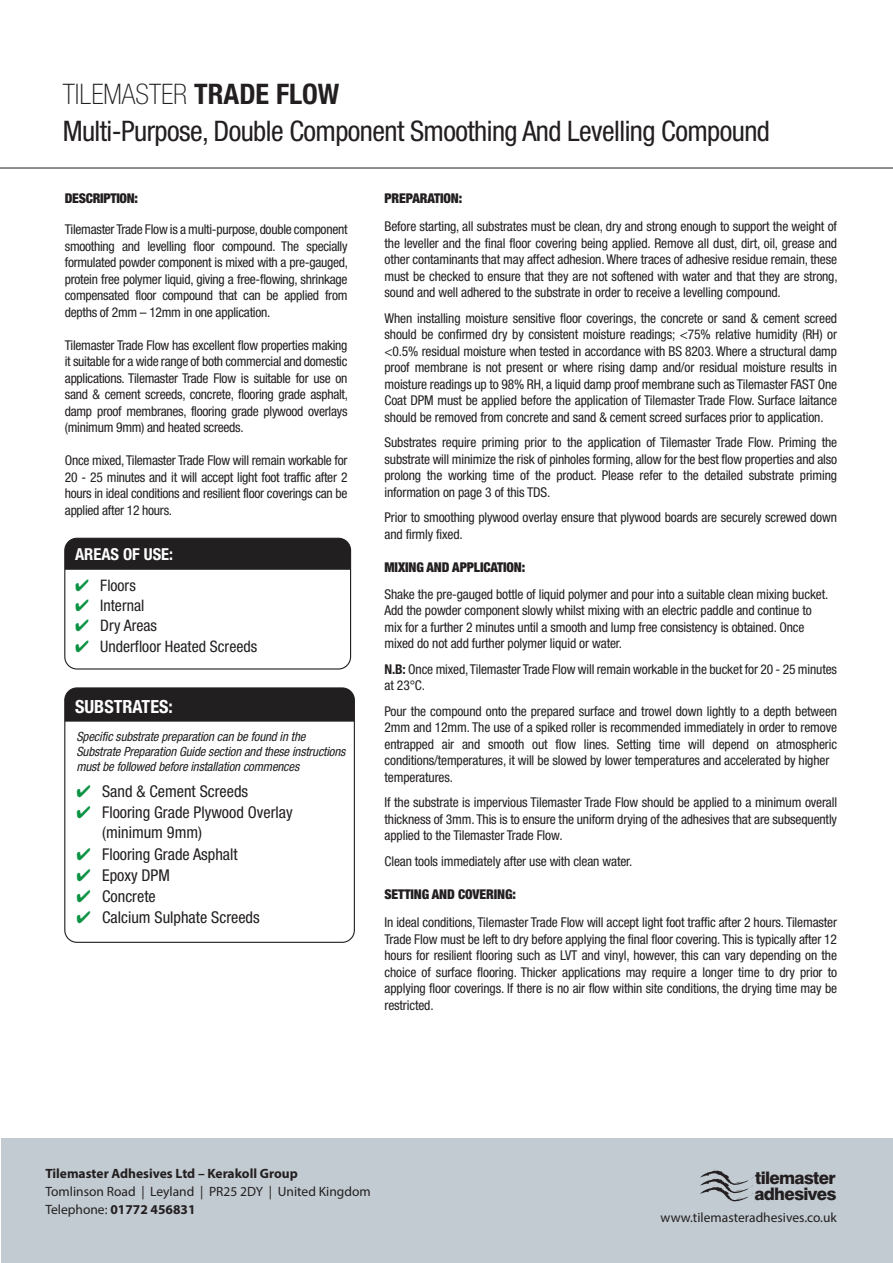
<style>
.page{position:relative;width:893px;height:1263px;background:#fff}
.page>*{position:absolute;margin:0;border:0;box-sizing:border-box;transform-origin:0 0}
.t1{font:condensed 28.35px/37.5px "Helvetica Neue";letter-spacing:-.02em;color:#231f20}
.t2{font:700 condensed 18.15px "Helvetica Neue";color:#fff}
.t3{font:800 17.25px/15.9px "Swiss 721 BT";letter-spacing:-.04em;color:#231f20}
.t4{font:700 condensed 16.5px "Helvetica Neue";color:#fff}
.t5{font:condensed 16.2px/19.5px "Helvetica Neue";color:#231f20}
.t6{font:condensed 15.9px "Helvetica Neue";color:#231f20}
.t7{font:condensed 13.5px/16.5px "Helvetica Neue";letter-spacing:-.01em;color:#231f20;text-align:justify}
.t8{font:13.5px/18px "Myriad Pro";color:#231f20}
.t9{font:900 condensed 13.5px "Helvetica Neue";letter-spacing:-.01em;color:#231f20}
.t10{font:700 13.5px "Myriad Pro";color:#231f20}
.t11{font:italic condensed 12.75px/15px "Helvetica Neue";letter-spacing:-.01em;color:#231f20}
.s1{font-weight:100}
.s2{font-weight:700}
.s3{color:#0d9344}
</style>
<div class="page">
<hr style="left:0;top:168px;width:893px;height:1px;background:#231f20">
<div style="left:1px;top:1138px;width:892px;height:125px;background:#c2cbd1"></div>
<svg style="left:700px;top:1169px;width:53px;height:32px"></svg>
<div style="left:66px;top:689px;width:287px;height:33px;background:#221f20"></div>
<div style="left:66px;top:538px;width:285px;height:32px;background:#221f20"></div>
<div style="left:64px;top:538px;width:287px;height:131px;border:1px solid #231f20;border-radius:12px"></div>
<div style="left:64px;top:687px;width:291px;height:256px;border:1px solid #231f20;border-radius:12px"></div>
<h1 class="t1" style="left:63px;top:75px;width:709px"><span class="s1">TILEMASTER</span> <span class="s2">TRADE FLOW<br></span>Multi-Purpose, Double Component Smoothing And Levelling Compound</h1>
<p class="t9" style="left:65px;top:190px;width:75px">DESCRIPTION:</p>
<p class="t7" style="left:65px;top:221px;width:285px">Tilemaster Trade Flow is a multi-purpose, double component smoothing and levelling floor compound. The specially formulated powder component is mixed with a pre-gauged, protein free polymer liquid, giving a free-flowing, shrinkage compensated floor compound that can be applied from depths of 2mm – 12mm in one application.</p>
<p class="t7" style="left:65px;top:337px;width:285px">Tilemaster Trade Flow has excellent flow properties making it suitable for a wide range of both commercial and domestic applications. Tilemaster Trade Flow is suitable for use on sand &amp; cement screeds, concrete, flooring grade asphalt, damp proof membranes, flooring grade plywood overlays (minimum 9mm) and heated screeds.</p>
<p class="t7" style="left:65px;top:452px;width:284px">Once mixed, Tilemaster Trade Flow will remain workable for 20 - 25 minutes and it will accept light foot traffic after 2 hours in ideal conditions and resilient floor coverings can be applied after 12 hours.</p>
<p class="t4" style="left:75px;top:544px;width:100px">AREAS OF USE:</p>
<p class="t6" style="left:75px;top:576px;width:62px"><span class="s3">✔</span> Floors</p>
<p class="t6" style="left:75px;top:596px;width:71px"><span class="s3">✔</span> Internal</p>
<p class="t6" style="left:75px;top:616px;width:83px"><span class="s3">✔</span> Dry Areas</p>
<p class="t6" style="left:75px;top:637px;width:184px"><span class="s3">✔</span> Underfloor Heated Screeds</p>
<h2 class="t2" style="left:75px;top:696px;width:99px">SUBSTRATES:</h2>
<p class="t11" style="left:76px;top:729px;width:271px">Specific substrate preparation can be found in the<br>Substrate Preparation Guide section and these instructions must be followed before installation commences</p>
<p class="t5" style="left:76px;top:782px;width:173px"><span class="s3">✔</span> Sand &amp; Cement Screeds</p>
<p class="t5" style="left:102px;top:803px;width:192px;text-indent:-26px"><span class="s3">✔</span> Flooring Grade Plywood Overlay (minimum 9mm)</p>
<p class="t5" style="left:76px;top:845px;width:163px"><span class="s3">✔</span> Flooring Grade Asphalt</p>
<p class="t5" style="left:76px;top:866px;width:95px"><span class="s3">✔</span> Epoxy DPM</p>
<p class="t5" style="left:76px;top:887px;width:81px"><span class="s3">✔</span> Concrete</p>
<p class="t5" style="left:76px;top:908px;width:185px"><span class="s3">✔</span> Calcium Sulphate Screeds</p>
<p class="t9" style="left:384px;top:190px;width:79px">PREPARATION:</p>
<p class="t7" style="left:384px;top:218px;width:455px">Before starting, all substrates must be clean, dry and strong enough to support the weight of the leveller and the final floor covering being applied. Remove all dust, dirt, oil, grease and other contaminants that may affect adhesion. Where traces of adhesive residue remain, these must be checked to ensure that they are not softened with water and that they are strong, sound and well adhered to the substrate in order to receive a levelling compound.</p>
<p class="t7" style="left:384px;top:310px;width:454px">When installing moisture sensitive floor coverings, the concrete or sand &amp; cement screed should be confirmed dry by consistent moisture readings; &lt;75% relative humidity (RH) or &lt;0.5% residual moisture when tested in accordance with BS 8203. Where a structural damp proof membrane is not present or where rising damp and/or residual moisture results in moisture readings up to 98% RH, a liquid damp proof membrane such as Tilemaster FAST One Coat DPM must be applied before the application of Tilemaster Trade Flow. Surface laitance should be removed from concrete and sand &amp; cement screed surfaces prior to application.</p>
<p class="t7" style="left:384px;top:434px;width:454px">Substrates require priming prior to the application of Tilemaster Trade Flow. Priming the substrate will minimize the risk of pinholes forming, allow for the best flow properties and also prolong the working time of the product. Please refer to the detailed substrate priming information on page 3 of this TDS.</p>
<p class="t7" style="left:384px;top:509px;width:454px">Prior to smoothing plywood overlay ensure that plywood boards are securely screwed down and firmly fixed.</p>
<p class="t9" style="left:384px;top:559px;width:142px">MIXING AND APPLICATION:</p>
<p class="t7" style="left:384px;top:586px;width:445px;text-align:left">Shake the pre-gauged bottle of liquid polymer and pour into a suitable clean mixing bucket.<br>Add the powder component slowly whilst mixing with an electric paddle and continue to mix for a further 2 minutes until a smooth and lump free consistency is obtained. Once mixed do not add further polymer liquid or water.</p>
<p class="t7" style="left:384px;top:661px;width:454px"><span class="s2">N.B:</span> Once mixed, Tilemaster Trade Flow will remain workable in the bucket for 20 - 25 minutes at 23°C.</p>
<p class="t7" style="left:384px;top:703px;width:454px;text-align:left">Pour the compound onto the prepared surface and trowel down lightly to a depth between 2mm and 12mm. The use of a spiked roller is recommended immediately in order to remove entrapped air and smooth out flow lines. Setting time will depend on atmospheric conditions/temperatures, it will be slowed by lower temperatures and accelerated by higher temperatures.</p>
<p class="t7" style="left:384px;top:794px;width:454px">If the substrate is impervious Tilemaster Trade Flow should be applied to a minimum overall thickness of 3mm. This is to ensure the uniform drying of the adhesives that are subsequently applied to the Tilemaster Trade Flow.</p>
<p class="t7" style="left:384px;top:853px;width:249px">Clean tools immediately after use with clean water.</p>
<p class="t9" style="left:384px;top:886px;width:133px">SETTING AND COVERING:</p>
<p class="t7" style="left:384px;top:914px;width:454px">In ideal conditions, Tilemaster Trade Flow will accept light foot traffic after 2 hours. Tilemaster Trade Flow must be left to dry before applying the final floor covering. This is typically after 12 hours for resilient flooring such as LVT and vinyl, however, this can vary depending on the choice of surface flooring. Thicker applications may require a longer time to dry prior to applying floor coverings. If there is no air flow within site conditions, the drying time may be restricted.</p>
<p class="t10" style="left:45px;top:1164px;width:254px">Tilemaster Adhesives Ltd – Kerakoll Group</p>
<p class="t8" style="left:45px;top:1182px;width:327px">Tomlinson Road | Leyland | PR25 2DY | United Kingdom<br>Telephone: <span class="s2">01772 456831</span></p>
<p class="t3" style="left:754px;top:1170px;width:84px">tilemaster adhesives</p>
<p class="t8" style="left:661px;top:1208px;width:178px">www.tilemasteradhesives.co.uk</p>
</div>
